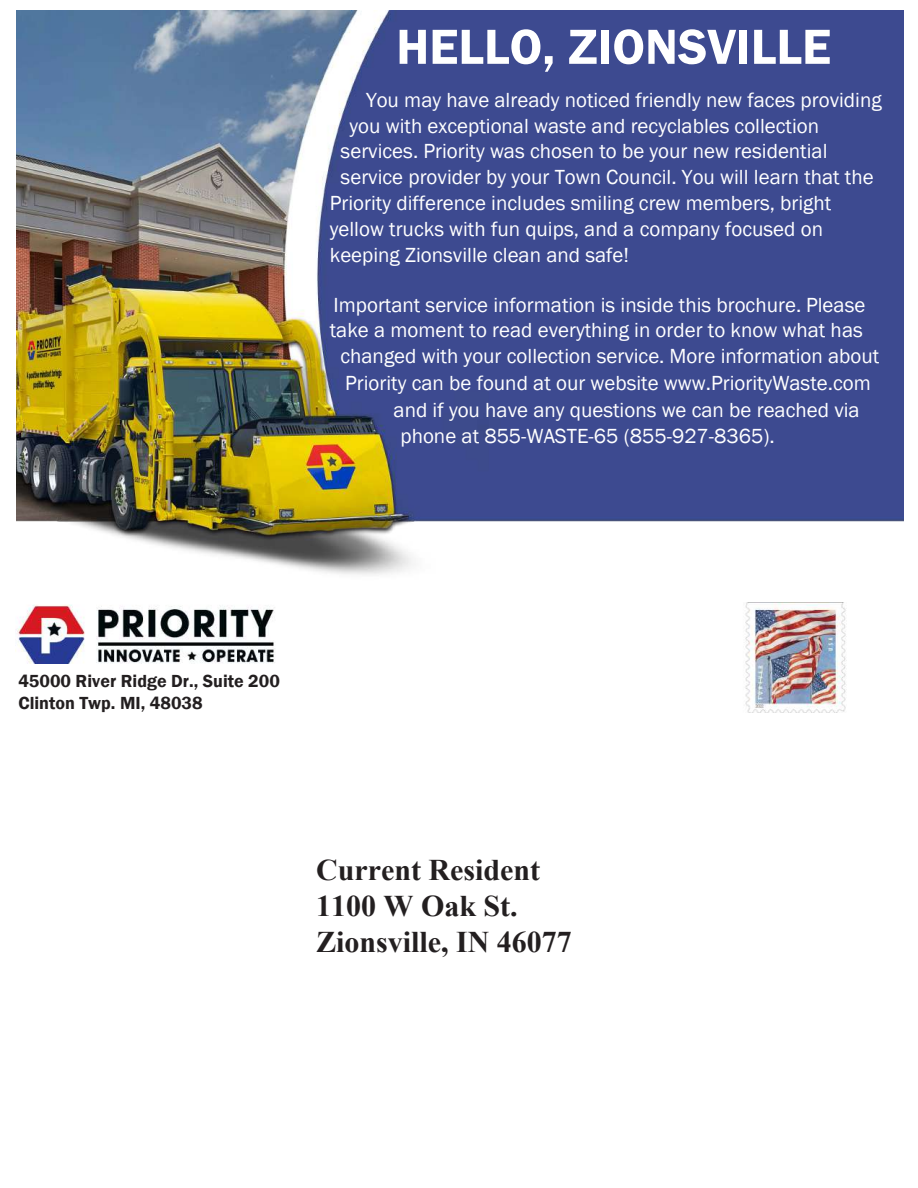
<style>
.page{position:relative;width:918px;height:1188px;background:#fff}
.page>*{position:absolute;margin:0;border:0;box-sizing:border-box;transform-origin:0 0}
.t1{font:51px "Franklin Gothic Demi";color:#fff}
.t2{font:700 30px/36px "Times New Roman";color:#231f20}
.t3{font:21px/25.2px "Franklin Gothic";color:#fff}
.t4{font:600 18px/21.6px "Franklin Gothic";color:#231f20}
.s1{font-family:"Franklin Gothic";font-weight:600}
.s2{font-style:inherit}
</style>
<div class="page">
<img style="left:16px;top:10px;width:887px;height:593px">
<img style="left:15px;top:594px;width:263px;height:70px">
<img style="left:745px;top:603px;width:102px;height:109px">
<h1 class="t1" style="left:396px;top:15px;width:436px"><span class="s1">HELLO,</span> ZIONSVILLE</h1>
<p class="t3" style="left:350px;top:88px;width:534px;text-indent:17px"><span class="s2">You may have already noticed</span> friendly new faces providing you with exceptional waste and recyclables collection</p>
<p class="t3" style="left:341px;top:139px;width:488px"><span class="s2">services.</span> Priority was chosen to be your new residential</p>
<p class="t3" style="left:341px;top:165px;width:534px">service provider by your Town Council. You will learn that <span class="s2">the</span></p>
<p class="t3" style="left:330px;top:191px;width:503px"><span class="s2">Priority</span> difference includes smiling crew members, bright</p>
<p class="t3" style="left:330px;top:217px;width:495px">yellow trucks with fun quips, and a company focused on</p>
<p class="t3" style="left:330px;top:243px;width:301px">keeping Zionsville clean and safe!</p>
<p class="t3" style="left:334px;top:293px;width:533px">Important service information is inside this brochure. Please</p>
<p class="t3" style="left:330px;top:318px;width:535px">take a moment to read everything <span class="s2">in order to</span> know what has</p>
<p class="t3" style="left:340px;top:343px;width:540px">changed with your collection service. More information about</p>
<p class="t3" style="left:345px;top:371px;width:527px">Priority can be found at our website www.PriorityWaste.com</p>
<p class="t3" style="left:401px;top:424px;width:376px">phone at 855-WASTE-65 (855-927-8365).</p>
<p class="t3" style="left:394px;top:398px;width:468px">and if you have any questions we can be reached via</p>
<p class="t4" style="left:18px;top:671px;width:263px">45000 River Ridge Dr., Suite 200<br>Clinton Twp. MI, 48038</p>
<h2 class="t2" style="left:316px;top:851px;width:257px">Current Resident<br>1100 W Oak St.<br>Zionsville, IN 46077</h2>
</div>
